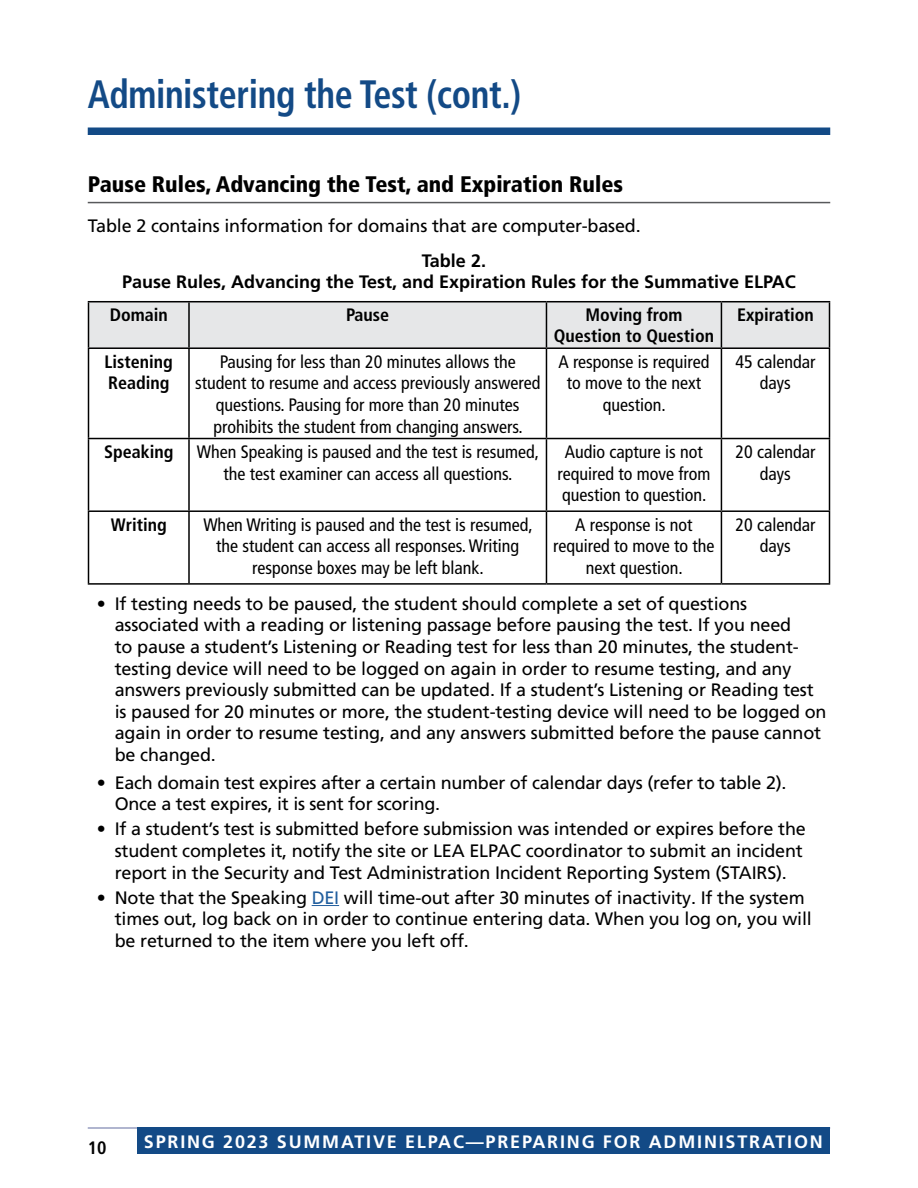
<style>
.page{position:relative;width:918px;height:1188px;background:#fff}
.page>*{position:absolute;margin:0;border:0;box-sizing:border-box;transform-origin:0 0}
.t1{font:700 condensed 39.6px "Frutiger LT Pro";letter-spacing:-.01em;color:#134a86;scale:.91 1}
.t2{font:900 condensed 22.5px "Frutiger LT Pro";color:#000}
.t3{font:18px/21.6px "Frutiger LT Pro";letter-spacing:-.01em;color:#000}
.t4{font:condensed 18px/21.6px "Frutiger LT Pro";color:#000;text-align:center}
.t5{font:700 condensed 18px/21px "Frutiger LT Pro";color:#000;text-align:center}
.t6{font:700 18px/21.6px "Frutiger LT Pro";color:#000;text-align:center}
.t7{font:700 18px "Frutiger LT Pro";letter-spacing:.1em;color:#fff}
.s1{color:#215e9e}
</style>
<div class="page">
<div style="left:88px;top:128px;width:742px;height:7px;background:#134a86"></div>
<hr style="left:88px;top:1127px;width:742px;height:2px;background:#979ec0">
<div style="left:137px;top:1127px;width:693px;height:27px;background:#134a86"></div>
<hr style="left:88px;top:202px;width:742px;height:1px;background:#58595b">
<svg style="left:312px;top:905px;width:27px;height:1px"></svg>
<div style="left:89px;top:302px;width:740px;height:45px;background:#e6e7e8"></div>
<hr style="left:88px;top:301px;width:101px;height:1px;background:#000">
<hr style="left:88px;top:302px;width:1px;height:45px;background:#000">
<hr style="left:189px;top:301px;width:357px;height:1px;background:#000">
<hr style="left:188px;top:302px;width:2px;height:45px;background:#000">
<hr style="left:546px;top:301px;width:175px;height:1px;background:#000">
<hr style="left:546px;top:302px;width:1px;height:45px;background:#000">
<hr style="left:721px;top:301px;width:109px;height:1px;background:#000">
<hr style="left:721px;top:302px;width:1px;height:45px;background:#000">
<hr style="left:829px;top:302px;width:1px;height:45px;background:#000">
<hr style="left:88px;top:347px;width:101px;height:2px;background:#000">
<hr style="left:88px;top:349px;width:1px;height:89px;background:#000">
<hr style="left:189px;top:347px;width:357px;height:2px;background:#000">
<hr style="left:188px;top:349px;width:2px;height:89px;background:#000">
<hr style="left:546px;top:347px;width:175px;height:2px;background:#000">
<hr style="left:546px;top:349px;width:1px;height:89px;background:#000">
<hr style="left:721px;top:347px;width:109px;height:2px;background:#000">
<hr style="left:721px;top:349px;width:1px;height:89px;background:#000">
<hr style="left:829px;top:349px;width:1px;height:89px;background:#000">
<hr style="left:88px;top:438px;width:101px;height:1px;background:#000">
<hr style="left:88px;top:439px;width:1px;height:71px;background:#000">
<hr style="left:189px;top:438px;width:357px;height:1px;background:#000">
<hr style="left:188px;top:439px;width:2px;height:71px;background:#000">
<hr style="left:546px;top:438px;width:175px;height:1px;background:#000">
<hr style="left:546px;top:439px;width:1px;height:71px;background:#000">
<hr style="left:721px;top:438px;width:109px;height:1px;background:#000">
<hr style="left:721px;top:439px;width:1px;height:71px;background:#000">
<hr style="left:829px;top:439px;width:1px;height:71px;background:#000">
<hr style="left:88px;top:510px;width:101px;height:2px;background:#000">
<hr style="left:88px;top:512px;width:1px;height:71px;background:#000">
<hr style="left:189px;top:510px;width:357px;height:2px;background:#000">
<hr style="left:188px;top:512px;width:2px;height:71px;background:#000">
<hr style="left:546px;top:510px;width:175px;height:2px;background:#000">
<hr style="left:546px;top:512px;width:1px;height:71px;background:#000">
<hr style="left:721px;top:510px;width:109px;height:2px;background:#000">
<hr style="left:721px;top:512px;width:1px;height:71px;background:#000">
<hr style="left:829px;top:512px;width:1px;height:71px;background:#000">
<hr style="left:88px;top:583px;width:101px;height:2px;background:#000">
<hr style="left:189px;top:583px;width:357px;height:2px;background:#000">
<hr style="left:546px;top:583px;width:175px;height:2px;background:#000">
<hr style="left:721px;top:583px;width:109px;height:2px;background:#000">
<h1 class="t1" style="left:88px;top:71px;width:478px">Administering the Test (cont.)</h1>
<p class="t2" style="left:88px;top:171px;width:537px">Pause Rules, Advancing the Test, and Expiration Rules</p>
<p class="t3" style="left:88px;top:215px;width:554px">Table 2 contains information for domains that are computer-based.</p>
<p class="t6" style="left:122px;top:250px;width:675px">Table 2.<br>Pause Rules, Advancing the Test, and Expiration Rules for the Summative ELPAC</p>
<p class="t5" style="left:110px;top:305px;width:60px">Domain</p>
<p class="t5" style="left:346px;top:305px;width:45px">Pause</p>
<p class="t5" style="left:554px;top:305px;width:162px">Moving from<br>Question to Question</p>
<p class="t5" style="left:737px;top:305px;width:78px">Expiration</p>
<p class="t5" style="left:105px;top:351px;width:70px;text-align:left">Listening<br>Reading</p>
<p class="t4" style="left:195px;top:351px;width:347px">Pausing for less than 20 minutes allows the student to resume and access previously answered questions. Pausing for more than 20 minutes prohibits the student from changing answers.</p>
<p class="t4" style="left:558px;top:351px;width:153px">A response is required to move to the next question.</p>
<p class="t4" style="left:736px;top:351px;width:81px">45 calendar days</p>
<p class="t5" style="left:104px;top:441px;width:71px">Speaking</p>
<p class="t4" style="left:197px;top:441px;width:344px">When Speaking is paused and the test is resumed, the test examiner can access all questions.</p>
<p class="t4" style="left:557px;top:441px;width:154px">Audio capture is not required to move from question to question.</p>
<p class="t4" style="left:735px;top:441px;width:81px">20 calendar days</p>
<p class="t5" style="left:111px;top:514px;width:58px">Writing</p>
<p class="t4" style="left:203px;top:514px;width:331px">When Writing is paused and the test is resumed, the student can access all responses. Writing response boxes may be left blank.</p>
<p class="t4" style="left:553px;top:514px;width:163px">A response is not required to move to the next question.</p>
<p class="t4" style="left:735px;top:514px;width:81px">20 calendar days</p>
<p class="t3" style="left:115px;top:593px;width:713px;text-indent:-18px">• If testing needs to be paused, the student should complete a set of questions associated with a reading or listening passage before pausing the test. If you need<br>to pause a student’s Listening or Reading test for less than 20 minutes, the student&shy;testing device will need to be logged on again in order to resume testing, and any answers previously submitted can be updated. If a student’s Listening or Reading test is paused for 20 minutes or more, the student-testing device will need to be logged on again in order to resume testing, and any answers submitted before the pause cannot be changed.</p>
<p class="t3" style="left:115px;top:772px;width:673px;text-indent:-18px">• Each domain test expires after a certain number of calendar days (refer to table 2).<br>Once a test expires, it is sent for scoring.</p>
<p class="t3" style="left:115px;top:818px;width:693px;text-indent:-18px">• If a student’s test is submitted before submission was intended or expires before the student completes it, notify the site or LEA ELPAC coordinator to submit an incident report in the Security and Test Administration Incident Reporting System (STAIRS).</p>
<p class="t3" style="left:115px;top:887px;width:699px;text-indent:-18px">• Note that the Speaking <span class="s1">DEI</span> will time-out after 30 minutes of inactivity. If the system times out, log back on in order to continue entering data. When you log on, you will be returned to the item where you left off.</p>
<p class="t5" style="left:88px;top:1138px;width:20px">10</p>
<p class="t7" style="left:144px;top:1131px;width:680px">SPRING 2023 SUMMATIVE ELPAC—PREPARING FOR ADMINISTRATION</p>
</div>
